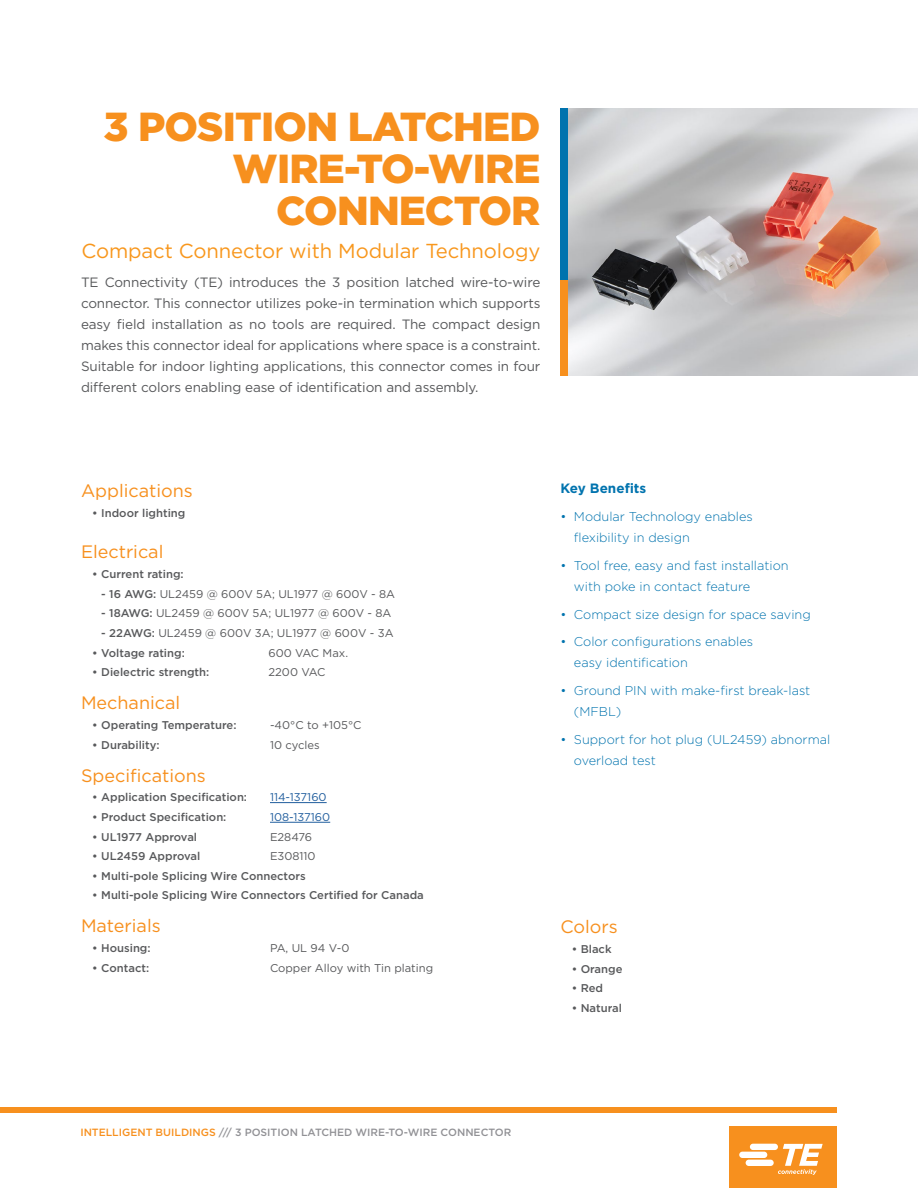
<style>
.page{position:relative;width:918px;height:1188px;background:#fff}
.page>*{position:absolute;margin:0;border:0;box-sizing:border-box;transform-origin:0 0}
.Orange_BODY_HEADINGS{font:900 40.5px/42px "Gotham";letter-spacing:-.02em;color:#f7901e;text-align:right}
.Captions_Italic{font:20.25px "Gotham";letter-spacing:-.005em;color:#f8971d}
.Orange_BODY_HEADINGS-2{font:18px "Gotham";color:#f7901e}
.TEXT_UNDER_BLUE_HEAD{font:13.5px/21px "Gotham";letter-spacing:-.01em;color:#58595b;text-align:justify}
.KEY_FEATURE__TITLE{font:700 13.5px "Gotham";color:#0073ae}
.t1{font:300 12.75px/21px "Gotham";color:#0073ae}
.t2{font:500 11.25px "Gotham";color:#58595b}
.BLUE_BULLET_TEXT{font:11.25px "Gotham";color:#58595b}
.t3{font:11.25px "Gotham";color:#215e9e}
.B_Footer_Info{font:500 10.5px "Gotham";color:#919195}
.s1{font-weight:500}
.s2{color:#f7901e}
</style>
<div class="page">
<img style="left:568px;top:108px;width:350px;height:268px">
<div style="left:560px;top:280px;width:8px;height:96px;background:#f7901e"></div>
<div style="left:560px;top:108px;width:8px;height:172px;background:#0073ae"></div>
<div style="left:0;top:1107px;width:837px;height:6px;background:#f7901e"></div>
<div style="left:729px;top:1126px;width:108px;height:62px;background:#f7901e"></div>
<svg style="left:739px;top:1144px;width:84px;height:31px"></svg>
<hr style="left:270px;top:802px;width:57px;height:1px;background:#215e9e">
<hr style="left:270px;top:822px;width:60px;height:1px;background:#215e9e">
<p class="Orange_BODY_HEADINGS" style="left:103px;top:105px;width:438px">3 POSITION LATCHED<br>WIRE-TO-WIRE<br>CONNECTOR</p>
<p class="Captions_Italic" style="left:81px;top:238px;width:460px">Compact Connector with Modular Technology</p>
<p class="TEXT_UNDER_BLUE_HEAD" style="left:81px;top:271px;width:461px">TE Connectivity (TE) introduces the 3 position latched wire-to-wire connector. This connector utilizes poke-in termination which supports easy field installation as no tools are required. The compact design makes this connector ideal for applications where space is a constraint.<br>Suitable for indoor lighting applications, this connector comes in four different colors enabling ease of identification and assembly.</p>
<p class="Orange_BODY_HEADINGS-2" style="left:81px;top:479px;width:113px">Applications</p>
<p class="t2" style="left:92px;top:506px;width:95px">• Indoor lighting</p>
<p class="Orange_BODY_HEADINGS-2" style="left:81px;top:540px;width:84px">Electrical</p>
<p class="t2" style="left:92px;top:567px;width:93px">• Current rating:</p>
<p class="BLUE_BULLET_TEXT" style="left:101px;top:586px;width:295px"><span class="s1">- 16 AWG:</span> UL2459 @ 600V 5A; UL1977 @ 600V - 8A</p>
<p class="BLUE_BULLET_TEXT" style="left:101px;top:606px;width:292px"><span class="s1">- 18AWG:</span> UL2459 @ 600V 5A; UL1977 @ 600V - 8A</p>
<p class="BLUE_BULLET_TEXT" style="left:101px;top:626px;width:294px"><span class="s1">- 22AWG:</span> UL2459 @ 600V 3A; UL1977 @ 600V - 3A</p>
<p class="t2" style="left:92px;top:645px;width:94px">• Voltage rating:</p>
<p class="BLUE_BULLET_TEXT" style="left:268px;top:645px;width:81px">600 VAC Max.</p>
<p class="t2" style="left:92px;top:665px;width:119px">• Dielectric strength:</p>
<p class="BLUE_BULLET_TEXT" style="left:268px;top:665px;width:58px">2200 VAC</p>
<p class="Orange_BODY_HEADINGS-2" style="left:81px;top:691px;width:101px">Mechanical</p>
<p class="t2" style="left:92px;top:718px;width:146px">• Operating Temperature:</p>
<p class="BLUE_BULLET_TEXT" style="left:270px;top:718px;width:93px">-40°C to +105°C</p>
<p class="t2" style="left:92px;top:737px;width:69px">• Durability:</p>
<p class="BLUE_BULLET_TEXT" style="left:270px;top:737px;width:51px">10 cycles</p>
<p class="Orange_BODY_HEADINGS-2" style="left:81px;top:764px;width:126px">Specifications</p>
<p class="t2" style="left:92px;top:790px;width:156px">• Application Specification:</p>
<p class="t3" style="left:270px;top:790px;width:58px">114-137160</p>
<p class="t2" style="left:92px;top:810px;width:136px">• Product Specification:</p>
<p class="t3" style="left:270px;top:810px;width:62px">108-137160</p>
<p class="t2" style="left:92px;top:829px;width:106px">• UL1977 Approval</p>
<p class="BLUE_BULLET_TEXT" style="left:270px;top:829px;width:44px">E28476</p>
<p class="t2" style="left:92px;top:849px;width:110px">• UL2459 Approval</p>
<p class="BLUE_BULLET_TEXT" style="left:270px;top:849px;width:47px">E308110</p>
<p class="t2" style="left:92px;top:868px;width:215px">• Multi-pole Splicing Wire Connectors</p>
<p class="t2" style="left:92px;top:888px;width:333px">• Multi-pole Splicing Wire Connectors Certified for Canada</p>
<p class="Orange_BODY_HEADINGS-2" style="left:81px;top:915px;width:81px">Materials</p>
<p class="t2" style="left:92px;top:941px;width:60px">• Housing:</p>
<p class="BLUE_BULLET_TEXT" style="left:270px;top:941px;width:81px">PA, UL 94 V-0</p>
<p class="t2" style="left:92px;top:960px;width:58px">• Contact:</p>
<p class="BLUE_BULLET_TEXT" style="left:270px;top:961px;width:165px">Copper Alloy with Tin plating</p>
<p class="KEY_FEATURE__TITLE" style="left:560px;top:480px;width:87px">Key Benefits</p>
<p class="t1" style="left:574px;top:506px;width:180px;text-indent:-14px">• Modular Technology enables flexibility in design</p>
<p class="t1" style="left:574px;top:554px;width:216px;text-indent:-14px">• Tool free, easy and fast installation with poke in contact feature</p>
<p class="t1" style="left:560px;top:603px;width:252px">• Compact size design for space saving</p>
<p class="t1" style="left:574px;top:631px;width:181px;text-indent:-14px">• Color configurations enables easy identification</p>
<p class="t1" style="left:574px;top:680px;width:238px;text-indent:-14px">• Ground PIN with make-first break-last (MFBL)</p>
<p class="t1" style="left:574px;top:728px;width:258px;text-indent:-14px">• Support for hot plug (UL2459) abnormal overload test</p>
<p class="Orange_BODY_HEADINGS-2" style="left:560px;top:915px;width:59px">Colors</p>
<p class="t2" style="left:572px;top:942px;width:41px">• Black</p>
<p class="t2" style="left:572px;top:961px;width:52px">• Orange</p>
<p class="t2" style="left:572px;top:981px;width:33px">• Red</p>
<p class="t2" style="left:572px;top:1001px;width:52px">• Natural</p>
<p class="B_Footer_Info" style="left:80px;top:1126px;width:433px"><span class="s2">INTELLIGENT BUILDINGS</span> /// 3 POSITION LATCHED WIRE-TO-WIRE CONNECTOR</p>
</div>
